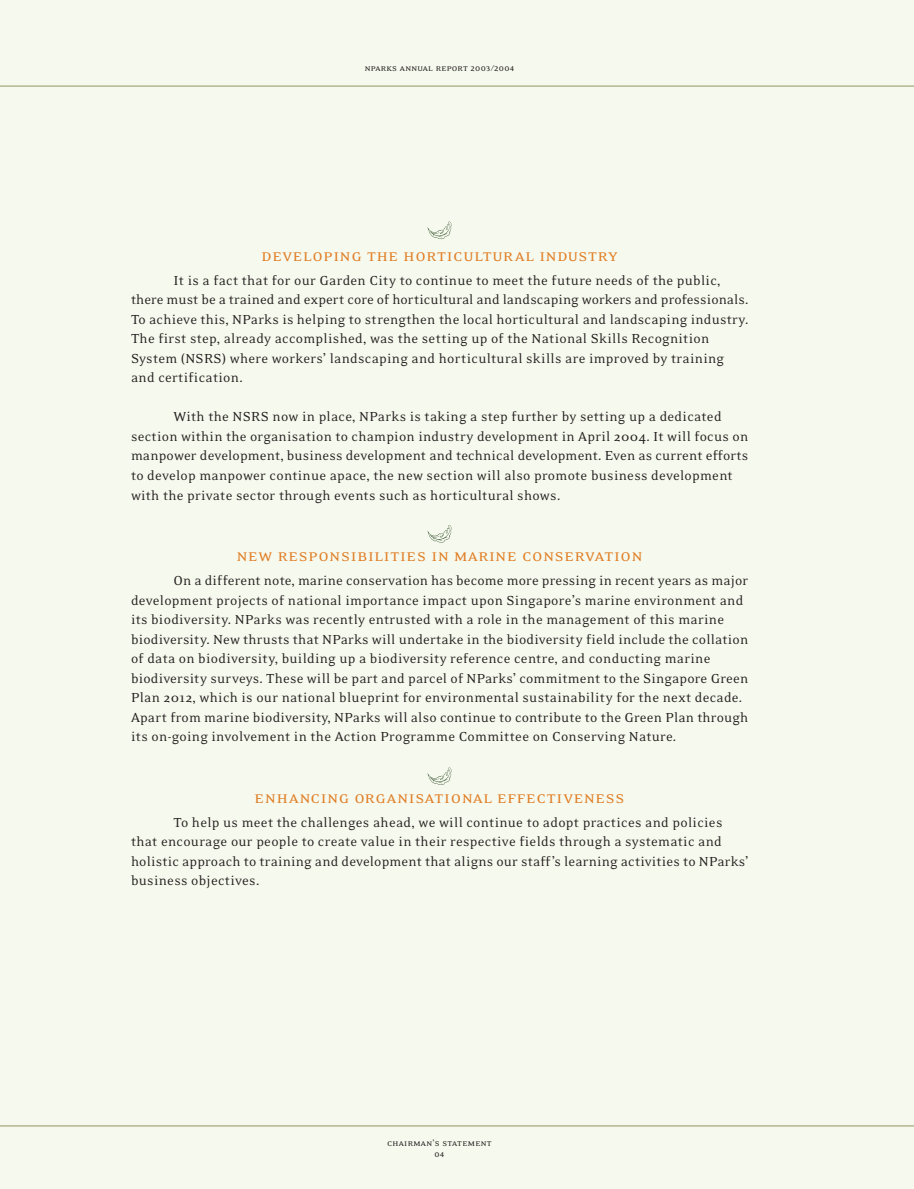
<style>
.page{position:relative;width:914px;height:1189px;background:#fff}
.page>*{position:absolute;margin:0;border:0;box-sizing:border-box;transform-origin:0 0}
.t1{font:18px "Eidetic Neo Smallcaps";letter-spacing:.04em;color:#e07e26}
.t2{font:15px/19.5px "Eidetic Neo";letter-spacing:.015em;color:#231f1f}
.t3{font:9.75px "Eidetic Neo Smallcaps";letter-spacing:.03em;color:#231f1f}
</style>
<div class="page">
<div style="left:0;top:0;width:914px;height:1188px;background:#f6f9ed"></div>
<hr style="left:0;top:86px;width:914px;height:1px;background:#949360">
<hr style="left:0;top:1125px;width:914px;height:1px;background:#949360">
<svg style="left:427px;top:221px;width:24px;height:18px"></svg>
<svg style="left:427px;top:525px;width:24px;height:17px"></svg>
<svg style="left:427px;top:767px;width:24px;height:17px"></svg>
<p class="t3" style="left:364px;top:61px;width:151px">nparks annual report 2003/2004</p>
<p class="t1" style="left:261px;top:244px;width:358px">developing the horticultural industry</p>
<p class="t2" style="left:131px;top:270px;width:619px;text-indent:43px">It is a fact that for our Garden City to continue to meet the future needs of the public, there must be a trained and expert core of horticultural and landscaping workers and professionals.<br>To achieve this, NParks is helping to strengthen the local horticultural and landscaping industry.<br>The first step, already accomplished, was the setting up of the National Skills Recognition System (NSRS) where workers’ landscaping and horticultural skills are improved by training and certification.</p>
<p class="t2" style="left:131px;top:406px;width:618px;text-indent:43px">With the NSRS now in place, NParks is taking a step further by setting up a dedicated section within the organisation to champion industry development in April 2004. It will focus on manpower development, business development and technical development. Even as current efforts to develop manpower continue apace, the new section will also promote business development with the private sector through events such as horticultural shows.</p>
<p class="t1" style="left:237px;top:544px;width:407px">new responsibilities in marine conservation</p>
<p class="t2" style="left:131px;top:570px;width:619px;text-indent:43px">On a different note, marine conservation has become more pressing in recent years as major development projects of national importance impact upon Singapore’s marine environment and its biodiversity. NParks was recently entrusted with a role in the management of this marine biodiversity. New thrusts that NParks will undertake in the biodiversity field include the collation of data on biodiversity, building up a biodiversity reference centre, and conducting marine biodiversity surveys. These will be part and parcel of NParks’ commitment to the Singapore Green Plan 2012, which is our national blueprint for environmental sustainability for the next decade.<br>Apart from marine biodiversity, NParks will also continue to contribute to the Green Plan through its on-going involvement in the Action Programme Committee on Conserving Nature.</p>
<p class="t1" style="left:254px;top:785px;width:371px">enhancing organisational effectiveness</p>
<p class="t2" style="left:131px;top:811px;width:619px;text-indent:43px">To help us meet the challenges ahead, we will continue to adopt practices and policies that encourage our people to create value in their respective fields through a systematic and holistic approach to training and development that aligns our staff’s learning activities to NParks’ business objectives.</p>
<p class="t3" style="left:387px;top:1136px;width:106px">chairman’s statement</p>
<p class="t3" style="left:434px;top:1147px;width:11px">04</p>
</div>
